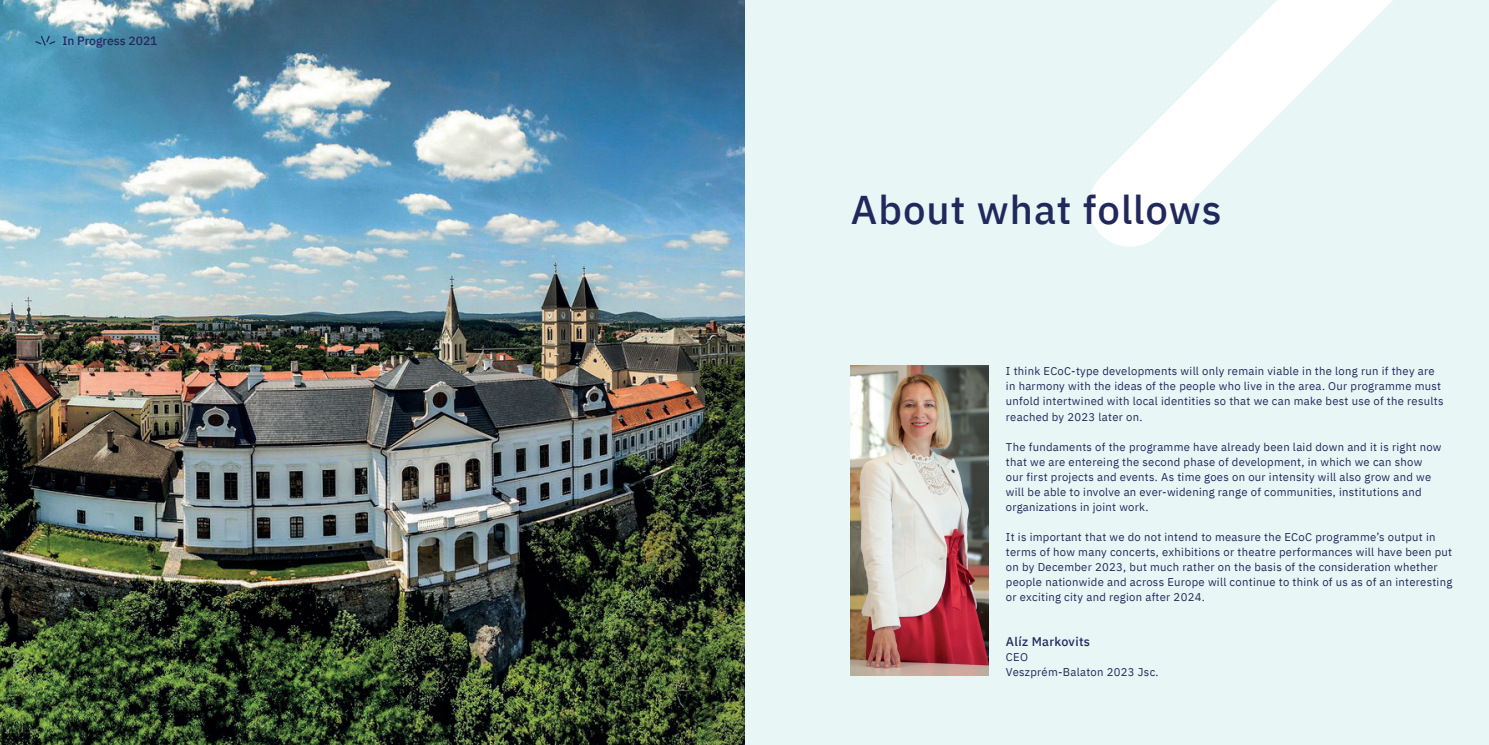
<style>
.page{position:relative;width:1489px;height:745px;background:#fff}
.page>*{position:absolute;margin:0;border:0;box-sizing:border-box;transform-origin:0 0}
.t1{font:500 40px "IBM Plex Sans";letter-spacing:.025em;color:#21295c}
.t2{font:500 12.5px "IBM Plex Sans";letter-spacing:.025em;color:#21295c}
.t3{font:500 12.12px "IBM Plex Sans";color:#21295c}
.t4{font:11.25px/15px "IBM Plex Sans";letter-spacing:.025em;color:#21295c}
</style>
<div class="page">
<div style="left:744px;top:0;width:744px;height:744px;background:#e9f6f6"></div>
<svg style="left:1089px;top:0;width:304px;height:247px"></svg>
<img style="left:850px;top:365px;width:138px;height:310px">
<img style="left:0;top:0;width:744px;height:744px">
<svg style="left:35px;top:36px;width:20px;height:10px"></svg>
<p class="t3" style="left:62px;top:31px;width:97px">In Progress 2021</p>
<h1 class="t1" style="left:850px;top:179px;width:372px">About what follows</h1>
<p class="t4" style="left:1005px;top:363px;width:439px">I think ECoC-type developments will only remain viable in the long run if they are in harmony with the ideas of the people who live in the area. Our programme must unfold intertwined with local identities so that we can make best use of the results reached by 2023 later on.</p>
<p class="t4" style="left:1005px;top:438px;width:437px">The fundaments of the programme have already been laid down and it is right now that we are entereing the second phase of development, in which we can show our first projects and events. As time goes on our intensity will also grow and we will be able to involve an ever-widening range of communities, institutions and organizations in joint work.</p>
<p class="t4" style="left:1005px;top:528px;width:448px">It is important that we do not intend to measure the ECoC programme’s output in terms of how many concerts, exhibitions or theatre performances will have been put on by December 2023, but much rather on the basis of the consideration whether people nationwide and across Europe will continue to think of us as of an interesting or exciting city and region after 2024.</p>
<p class="t2" style="left:1005px;top:631px;width:86px">Alíz Markovits</p>
<p class="t4" style="left:1005px;top:648px;width:154px">CEO<br>Veszprém-Balaton 2023 Jsc.</p>
</div>
